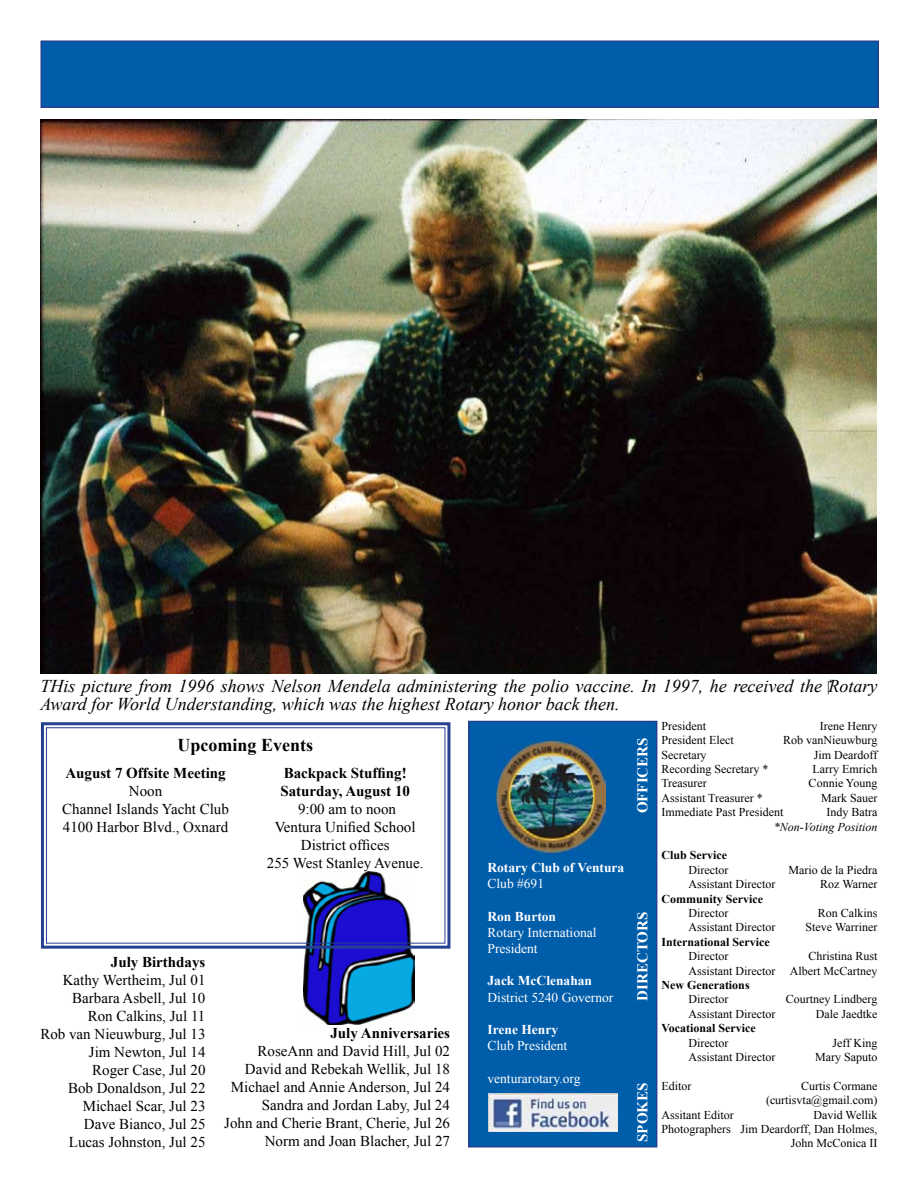
<style>
.page{position:relative;width:918px;height:1188px;background:#fff}
.page>*{position:absolute;margin:0;border:0;box-sizing:border-box;transform-origin:0 0}
.t1{font:italic 18px/18px "Times New Roman";color:#000}
.t2{font:700 18px "Times New Roman";color:#000}
.t3{font:15px/18px "Times New Roman";color:#000;text-align:right}
.t4{font:700 15px/18px "Times New Roman";color:#000}
.t5{font:700 15px "Times New Roman";color:#fff}
.t6{font:13.5px/16.2px "Times New Roman";color:#fff}
.t7{font:700 13.5px "Times New Roman";color:#fff}
.t8{font:12px/14.4px "Times New Roman";color:#000;text-align:right}
.t9{font:700 12px "Times New Roman";color:#000}
.t10{font:italic 12px "Times New Roman";color:#000}
</style>
<div class="page">
<div style="left:468px;top:721px;width:189px;height:427px;background:#005daa;border:2px solid #25408f"></div>
<div style="left:40px;top:40px;width:839px;height:68px;background:#005daa;border:2px solid #25408f"></div>
<img style="left:496px;top:740px;width:110px;height:114px">
<img style="left:489px;top:1094px;width:128px;height:38px">
<img style="left:304px;top:950px;width:111px;height:75px">
<svg style="left:40px;top:722px;width:411px;height:228px"></svg>
<div style="left:46px;top:727px;width:399px;height:217px;border:1px solid #25408f"></div>
<img style="left:41px;top:120px;width:836px;height:553px">
<h1 class="t1" style="left:40px;top:677px;width:839px">THis picture from 1996 shows Nelson Mendela administering the polio vaccine. In 1997, he received the Rotary<br>Award for World Understanding, which was the highest Rotary honor back then.</h1>
<h1 class="t2" style="left:178px;top:732px;width:137px">Upcoming Events</h1>
<p class="t4" style="left:65px;top:764px;width:162px">August 7 Offsite Meeting</p>
<p class="t3" style="left:62px;top:782px;width:168px;text-align:center">Noon<br>Channel Islands Yacht Club<br>4100 Harbor Blvd., Oxnard</p>
<p class="t4" style="left:280px;top:764px;width:131px">Backpack Stuffing!<br>Saturday, August 10</p>
<p class="t3" style="left:267px;top:800px;width:158px;text-align:center">9:00 am to noon<br>Ventura Unified School<br>District offices<br>255 West Stanley Avenue.</p>
<p class="t4" style="left:111px;top:953px;width:96px">July Birthdays</p>
<p class="t3" style="left:40px;top:971px;width:167px">Kathy Wertheim, Jul 01<br>Barbara Asbell, Jul 10<br>Ron Calkins, Jul 11<br>Rob van Nieuwburg, Jul 13<br>Jim Newton, Jul 14<br>Roger Case, Jul 20<br>Bob Donaldson, Jul 22<br>Michael Scar, Jul 23<br>Dave Bianco, Jul 25<br>Lucas Johnston, Jul 25</p>
<p class="t4" style="left:330px;top:1024px;width:121px">July Anniversaries</p>
<p class="t3" style="left:224px;top:1042px;width:227px">RoseAnn and David Hill, Jul 02<br>David and Rebekah Wellik, Jul 18<br>Michael and Annie Anderson, Jul 24<br>Sandra and Jordan Laby, Jul 24<br>John and Cherie Brant, Cherie, Jul 26<br>Norm and Joan Blacher, Jul 27</p>
<p class="t5" style="left:632px;top:813px;width:77px;rotate:-90deg">OFFICERS</p>
<p class="t7" style="left:488px;top:858px;width:138px">Rotary Club of Ventura</p>
<p class="t6" style="left:488px;top:875px;width:58px">Club #691</p>
<p class="t7" style="left:488px;top:907px;width:70px">Ron Burton</p>
<p class="t6" style="left:488px;top:924px;width:111px">Rotary International<br>President</p>
<p class="t7" style="left:488px;top:971px;width:106px">Jack McClenahan</p>
<p class="t6" style="left:488px;top:989px;width:127px">District 5240 Governor</p>
<p class="t7" style="left:488px;top:1020px;width:72px">Irene Henry</p>
<p class="t6" style="left:488px;top:1037px;width:81px">Club President</p>
<p class="t6" style="left:488px;top:1070px;width:94px">venturarotary.org</p>
<p class="t5" style="left:632px;top:1001px;width:90px;rotate:-90deg">DIRECTORS</p>
<p class="t5" style="left:632px;top:1142px;width:61px;rotate:-90deg">SPOKES</p>
<p class="t8" style="left:661px;top:718px;width:46px">President</p>
<p class="t8" style="left:820px;top:718px;width:59px">Irene Henry</p>
<p class="t8" style="left:661px;top:733px;width:74px">President Elect</p>
<p class="t8" style="left:783px;top:733px;width:96px">Rob vanNieuwburg</p>
<p class="t8" style="left:661px;top:747px;width:47px">Secretary</p>
<p class="t8" style="left:814px;top:747px;width:65px">Jim Deardoff</p>
<p class="t8" style="left:661px;top:762px;width:109px">Recording Secretary *</p>
<p class="t8" style="left:812px;top:762px;width:66px">Larry Emrich</p>
<p class="t8" style="left:661px;top:776px;width:47px">Treasurer</p>
<p class="t8" style="left:809px;top:776px;width:70px">Connie Young</p>
<p class="t8" style="left:661px;top:790px;width:103px">Assistant Treasurer *</p>
<p class="t8" style="left:821px;top:790px;width:58px">Mark Sauer</p>
<p class="t8" style="left:661px;top:805px;width:123px">Immediate Past President</p>
<p class="t8" style="left:826px;top:805px;width:52px">Indy Batra</p>
<p class="t10" style="left:774px;top:818px;width:105px">*Non-Voting Position</p>
<p class="t9" style="left:661px;top:847px;width:67px">Club Service</p>
<p class="t8" style="left:688px;top:862px;width:41px">Director</p>
<p class="t8" style="left:788px;top:862px;width:90px">Mario de la Piedra</p>
<p class="t8" style="left:688px;top:877px;width:88px">Assistant Director</p>
<p class="t8" style="left:820px;top:877px;width:59px">Roz Warner</p>
<p class="t9" style="left:661px;top:890px;width:103px">Community Service</p>
<p class="t8" style="left:688px;top:906px;width:41px">Director</p>
<p class="t8" style="left:818px;top:906px;width:61px">Ron Calkins</p>
<p class="t8" style="left:688px;top:920px;width:88px">Assistant Director</p>
<p class="t8" style="left:806px;top:920px;width:73px">Steve Warriner</p>
<p class="t9" style="left:661px;top:934px;width:110px">International Service</p>
<p class="t8" style="left:688px;top:949px;width:41px">Director</p>
<p class="t8" style="left:688px;top:949px;width:191px">Christina Rust<br>Assistant Director Albert McCartney</p>
<p class="t9" style="left:661px;top:977px;width:90px">New Generations</p>
<p class="t8" style="left:688px;top:992px;width:41px">Director</p>
<p class="t8" style="left:786px;top:992px;width:93px">Courtney Lindberg</p>
<p class="t8" style="left:688px;top:1006px;width:88px">Assistant Director</p>
<p class="t8" style="left:816px;top:1006px;width:63px">Dale Jaedtke</p>
<p class="t9" style="left:661px;top:1020px;width:96px">Vocational Service</p>
<p class="t8" style="left:688px;top:1035px;width:41px">Director</p>
<p class="t8" style="left:833px;top:1035px;width:46px">Jeff King</p>
<p class="t8" style="left:688px;top:1050px;width:88px">Assistant Director</p>
<p class="t8" style="left:815px;top:1050px;width:64px">Mary Saputo</p>
<p class="t8" style="left:661px;top:1078px;width:31px">Editor</p>
<p class="t8" style="left:766px;top:1078px;width:113px">Curtis Cormane (curtisvta@gmail.com)</p>
<p class="t8" style="left:661px;top:1107px;width:74px">Assitant Editor</p>
<p class="t8" style="left:661px;top:1107px;width:218px">David Wellik<br>Photographers Jim Deardorff, Dan Holmes,<br>John McConica II</p>
</div>
